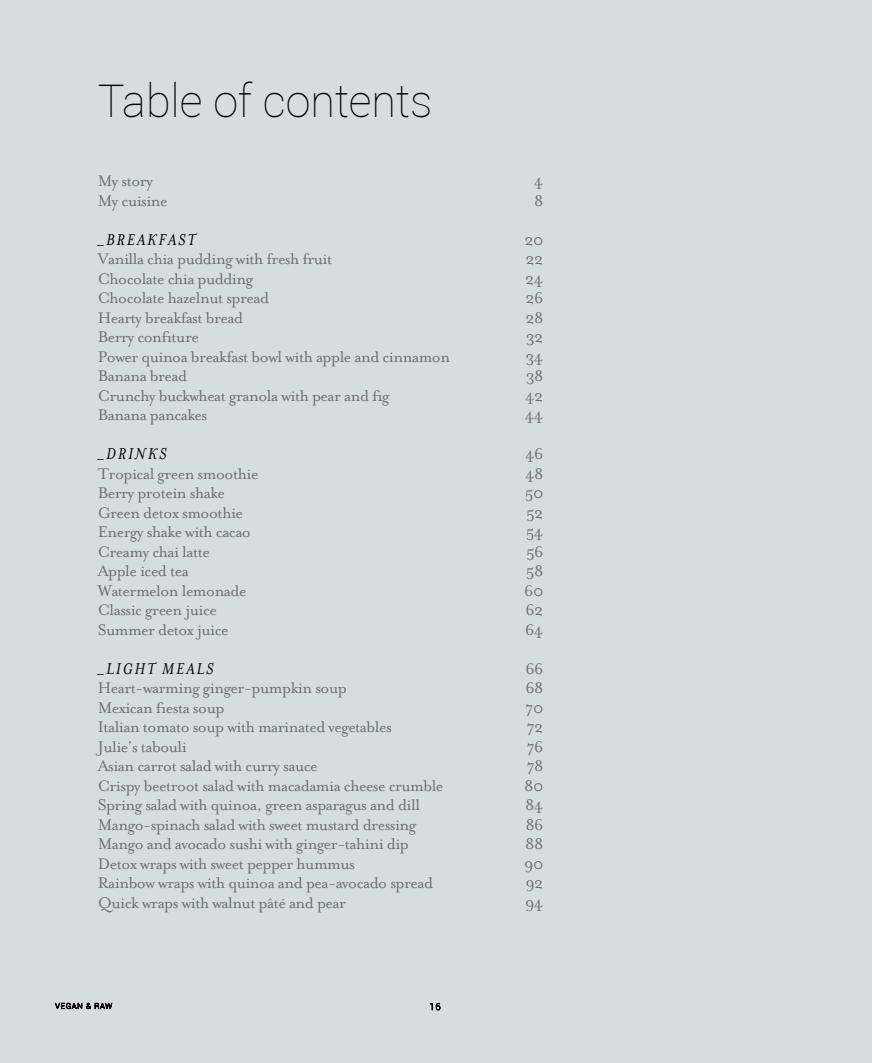
<style>
.page{position:relative;width:872px;height:1063px;background:#d6dde0}
.page>*{position:absolute;margin:0;border:0;box-sizing:border-box;transform-origin:0 0}
.t1{font:100 45px "Roboto";color:#000}
.t2{font:italic 18px "Mrs Eaves";letter-spacing:.1em;color:#000}
.t3{font:17.7px "Mrs Eaves Roman";letter-spacing:-.03em;color:#706f6f}
</style>
<div class="page">
<svg style="left:55px;top:1002px;width:57px;height:8px"></svg>
<svg style="left:430px;top:1003px;width:10px;height:7px"></svg>
<h1 class="t1" style="left:98px;top:70px;width:336px">Table of contents</h1>
<p class="t3" style="left:98px;top:171px;width:57px">My story</p>
<p class="t3" style="left:534px;top:171px;width:11px">4</p>
<p class="t3" style="left:98px;top:191px;width:71px">My cuisine</p>
<p class="t3" style="left:534px;top:191px;width:11px">8</p>
<p class="t2" style="left:98px;top:230px;width:99px">_BREAKFAST</p>
<p class="t3" style="left:524px;top:230px;width:21px">20</p>
<p class="t3" style="left:98px;top:249px;width:236px">Vanilla chia pudding with fresh fruit</p>
<p class="t3" style="left:525px;top:249px;width:19px">22</p>
<p class="t3" style="left:98px;top:269px;width:157px">Chocolate chia pudding</p>
<p class="t3" style="left:525px;top:269px;width:20px">24</p>
<p class="t3" style="left:98px;top:288px;width:173px">Chocolate hazelnut spread</p>
<p class="t3" style="left:525px;top:288px;width:19px">26</p>
<p class="t3" style="left:98px;top:308px;width:147px">Hearty breakfast bread</p>
<p class="t3" style="left:525px;top:308px;width:20px">28</p>
<p class="t3" style="left:98px;top:327px;width:103px">Berry confiture</p>
<p class="t3" style="left:526px;top:327px;width:19px">32</p>
<p class="t3" style="left:98px;top:347px;width:354px">Power quinoa breakfast bowl with apple and cinnamon</p>
<p class="t3" style="left:525px;top:347px;width:20px">34</p>
<p class="t3" style="left:98px;top:366px;width:91px">Banana bread</p>
<p class="t3" style="left:525px;top:366px;width:19px">38</p>
<p class="t3" style="left:98px;top:386px;width:293px">Crunchy buckwheat granola with pear and fig</p>
<p class="t3" style="left:525px;top:386px;width:20px">42</p>
<p class="t3" style="left:98px;top:405px;width:111px">Banana pancakes</p>
<p class="t3" style="left:525px;top:405px;width:20px">44</p>
<p class="t2" style="left:98px;top:444px;width:70px">_DRINKS</p>
<p class="t3" style="left:525px;top:444px;width:20px">46</p>
<p class="t3" style="left:98px;top:464px;width:162px">Tropical green smoothie</p>
<p class="t3" style="left:525px;top:464px;width:20px">48</p>
<p class="t3" style="left:98px;top:483px;width:129px">Berry protein shake</p>
<p class="t3" style="left:525px;top:483px;width:20px">50</p>
<p class="t3" style="left:98px;top:503px;width:147px">Green detox smoothie</p>
<p class="t3" style="left:526px;top:503px;width:19px">52</p>
<p class="t3" style="left:98px;top:522px;width:155px">Energy shake with cacao</p>
<p class="t3" style="left:526px;top:522px;width:19px">54</p>
<p class="t3" style="left:98px;top:542px;width:114px">Creamy chai latte</p>
<p class="t3" style="left:526px;top:542px;width:19px">56</p>
<p class="t3" style="left:98px;top:561px;width:93px">Apple iced tea</p>
<p class="t3" style="left:526px;top:561px;width:19px">58</p>
<p class="t3" style="left:98px;top:581px;width:150px">Watermelon lemonade</p>
<p class="t3" style="left:524px;top:581px;width:21px">60</p>
<p class="t3" style="left:98px;top:600px;width:121px">Classic green juice</p>
<p class="t3" style="left:525px;top:600px;width:19px">62</p>
<p class="t3" style="left:98px;top:620px;width:132px">Summer detox juice</p>
<p class="t3" style="left:525px;top:620px;width:20px">64</p>
<p class="t2" style="left:98px;top:659px;width:117px">_LIGHT MEALS</p>
<p class="t3" style="left:525px;top:659px;width:20px">66</p>
<p class="t3" style="left:98px;top:678px;width:250px">Heart-warming ginger-pumpkin soup</p>
<p class="t3" style="left:525px;top:678px;width:20px">68</p>
<p class="t3" style="left:98px;top:698px;width:128px">Mexican fiesta soup</p>
<p class="t3" style="left:525px;top:698px;width:20px">70</p>
<p class="t3" style="left:98px;top:717px;width:295px">Italian tomato soup with marinated vegetables</p>
<p class="t3" style="left:526px;top:717px;width:19px">72</p>
<p class="t3" style="left:98px;top:737px;width:91px">Julie’s tabouli</p>
<p class="t3" style="left:526px;top:737px;width:19px">76</p>
<p class="t3" style="left:98px;top:756px;width:221px">Asian carrot salad with curry sauce</p>
<p class="t3" style="left:526px;top:756px;width:19px">78</p>
<p class="t3" style="left:98px;top:776px;width:347px">Crispy beetroot salad with macadamia cheese crumble</p>
<p class="t3" style="left:524px;top:776px;width:21px">80</p>
<p class="t3" style="left:98px;top:795px;width:324px">Spring salad with quinoa, green asparagus and dill</p>
<p class="t3" style="left:525px;top:795px;width:20px">84</p>
<p class="t3" style="left:98px;top:815px;width:320px">Mango-spinach salad with sweet mustard dressing</p>
<p class="t3" style="left:525px;top:815px;width:20px">86</p>
<p class="t3" style="left:98px;top:834px;width:313px">Mango and avocado sushi with ginger-tahini dip</p>
<p class="t3" style="left:525px;top:834px;width:20px">88</p>
<p class="t3" style="left:98px;top:854px;width:259px">Detox wraps with sweet pepper hummus</p>
<p class="t3" style="left:524px;top:854px;width:21px">90</p>
<p class="t3" style="left:98px;top:873px;width:337px">Rainbow wraps with quinoa and pea-avocado spread</p>
<p class="t3" style="left:525px;top:873px;width:19px">92</p>
<p class="t3" style="left:98px;top:893px;width:250px">Quick wraps with walnut pâté and pear</p>
<p class="t3" style="left:525px;top:893px;width:20px">94</p>
</div>
